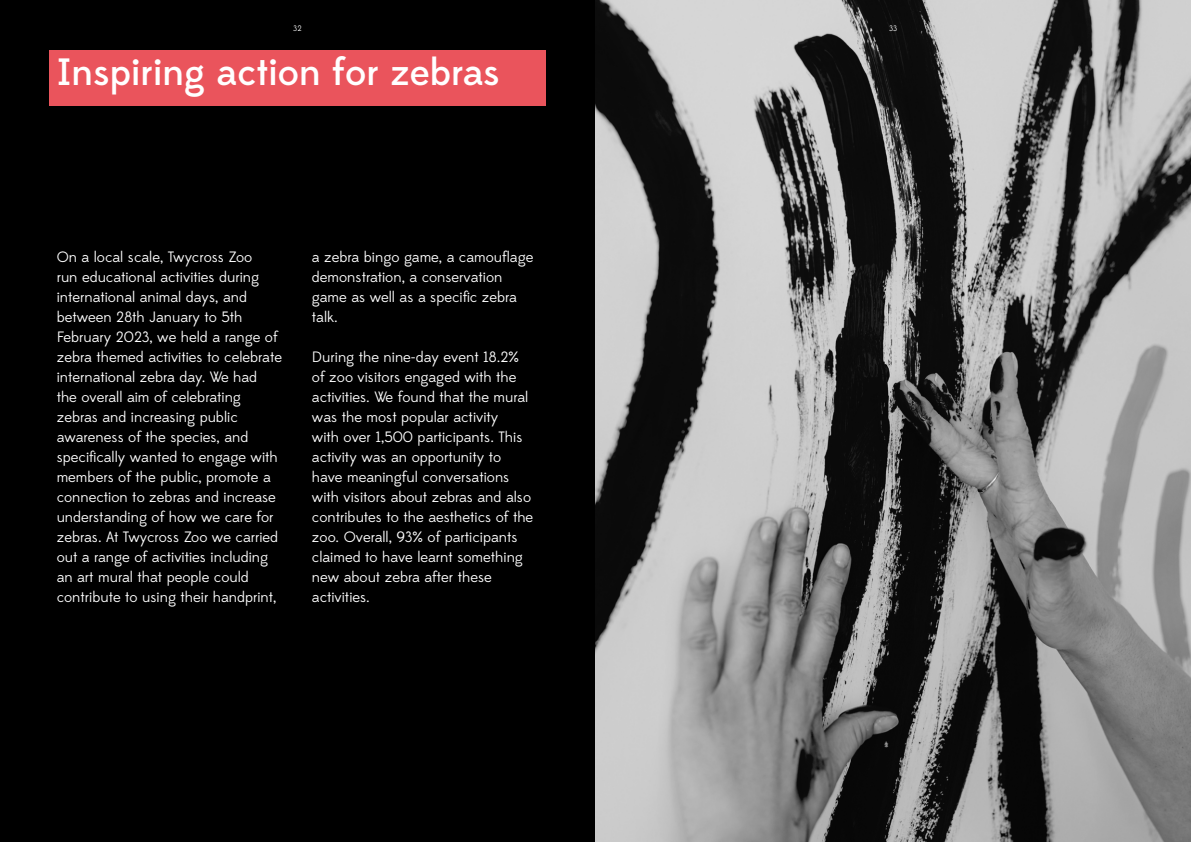
<style>
.page{position:relative;width:1191px;height:842px;background:#fff}
.page>*{position:absolute;margin:0;border:0;box-sizing:border-box;transform-origin:0 0}
.t1{font:500 38px "Edmondsans";color:#fff}
.t2{font:15px/20px "Edmondsans";color:#fff}
.t3{font:8px "Edmondsans";color:#fff}
</style>
<div class="page">
<div style="left:0;top:0;width:595px;height:842px;background:#000"></div>
<img style="left:595px;top:0;width:596px;height:842px">
<div style="left:50px;top:50px;width:496px;height:56px;background:#ea545c"></div>
<p class="t3" style="left:293px;top:23px;width:10px">32</p>
<p class="t3" style="left:889px;top:23px;width:10px">33</p>
<h1 class="t1" style="left:57px;top:50px;width:444px">Inspiring action for zebras</h1>
<p class="t2" style="left:57px;top:248px;width:227px">On a local scale, Twycross Zoo<br>run educational activities during international animal days, and between 28th January to 5th<br>February 2023, we held a range of zebra themed activities to celebrate international zebra day. We had<br>the overall aim of celebrating zebras and increasing public awareness of the species, and specifically wanted to engage with members of the public, promote a connection to zebras and increase understanding of how we care for zebras. At Twycross Zoo we carried out a range of activities including an art mural that people could contribute to using their handprint,</p>
<p class="t2" style="left:312px;top:248px;width:223px">a zebra bingo game, a camouflage demonstration, a conservation game as well as a specific zebra talk.</p>
<p class="t2" style="left:312px;top:348px;width:223px">During the nine-day event 18.2% of zoo visitors engaged with the activities. We found that the mural was the most popular activity<br>with over 1,500 participants. This activity was an opportunity to have meaningful conversations with visitors about zebras and also contributes to the aesthetics of the zoo. Overall, 93% of participants claimed to have learnt something new about zebra after these activities.</p>
</div>
